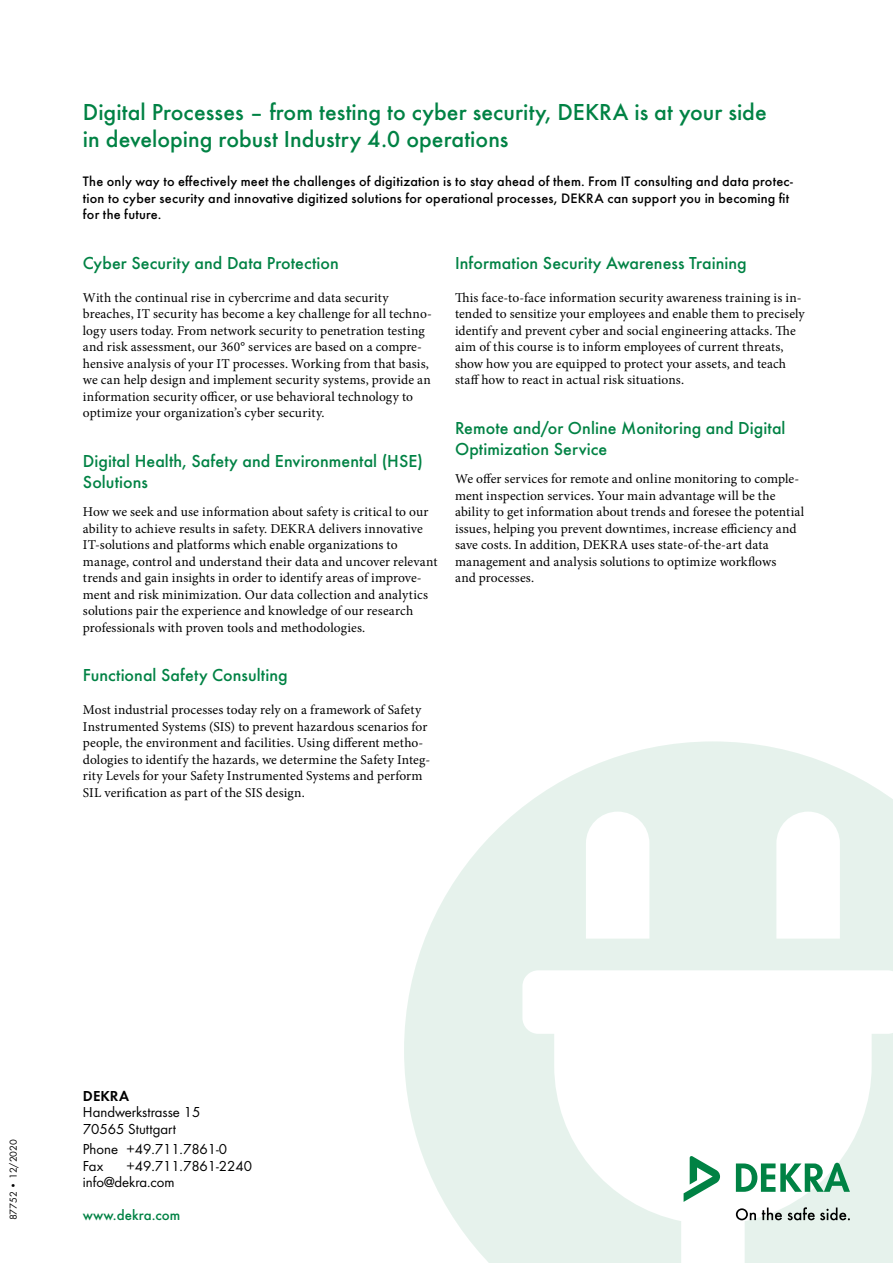
<style>
.page{position:relative;width:893px;height:1263px;background:#fff}
.page>*{position:absolute;margin:0;border:0;box-sizing:border-box;transform-origin:0 0}
.t1{font:500 24px/27px "Futura";color:#008244}
.t2{font:500 18px/21px "Futura";letter-spacing:.005em;color:#008244}
.t3{font:15px/16.5px "Futura Boo";color:#000}
.t4{font:500 15px "Futura";color:#008244}
.t5{font:15px "Futura Dem";color:#000}
.t6{font:500 14.25px/16.5px "Futura";letter-spacing:.015em;color:#000}
.t7{font:13.5px/16.5px "Minion Pro";letter-spacing:.01em;color:#000}
.t8{font:10.5px "Futura Boo";color:#000}
</style>
<div class="page">
<svg style="left:404px;top:741px;width:489px;height:522px;fill:#e6f2ec"></svg>
<svg style="left:522px;top:812px;width:371px;height:451px"></svg>
<svg style="left:736px;top:1163px;width:114px;height:29px"></svg>
<svg style="left:684px;top:1156px;width:36px;height:46px"></svg>
<svg style="left:736px;top:1208px;width:20px;height:12px"></svg>
<svg style="left:762px;top:1207px;width:88px;height:13px"></svg>
<h1 class="t1" style="left:83px;top:96px;width:685px">Digital Processes – from testing to cyber security, DEKRA is at your side in developing robust Industry 4.0 operations</h1>
<p class="t6" style="left:83px;top:172px;width:712px">The only way to effectively meet the challenges of digitization is to stay ahead of them. From IT consulting and data protec&shy;tion to cyber security and innovative digitized solutions for operational processes, DEKRA can support you in becoming fit for the future.</p>
<h2 class="t2" style="left:83px;top:250px;width:257px">Cyber Security and Data Protection</h2>
<p class="t7" style="left:83px;top:289px;width:350px">With the continual rise in cybercrime and data security breaches, IT security has become a key challenge for all techno&shy;logy users today. From network security to penetration testing and risk assessment, our 360° services are based on a compre&shy;hensive analysis of your IT processes. Working from that basis, we can help design and implement security systems, provide an information security officer, or use behavioral technology to optimize your organization’s cyber security.</p>
<h2 class="t2" style="left:83px;top:448px;width:342px">Digital Health, Safety and Environmental (HSE)<br>Solutions</h2>
<p class="t7" style="left:83px;top:504px;width:356px">How we seek and use information about safety is critical to our ability to achieve results in safety. DEKRA delivers innovative IT-solutions and platforms which enable organizations to manage, control and understand their data and uncover relevant trends and gain insights in order to identify areas of improve&shy;ment and risk minimization. Our data collection and analytics solutions pair the experience and knowledge of our research professionals with proven tools and methodologies.</p>
<h2 class="t2" style="left:83px;top:663px;width:206px">Functional Safety Consulting</h2>
<p class="t7" style="left:83px;top:702px;width:349px">Most industrial processes today rely on a framework of Safety Instrumented Systems (SIS) to prevent hazardous scenarios for people, the environment and facilities. Using different metho&shy;dologies to identify the hazards, we determine the Safety Integ&shy;rity Levels for your Safety Instrumented Systems and perform SIL verification as part of the SIS design.</p>
<h2 class="t2" style="left:455px;top:250px;width:293px">Information Security Awareness Training</h2>
<p class="t7" style="left:455px;top:289px;width:351px">This face-to-face information security awareness training is in&shy;tended to sensitize your employees and enable them to precisely identify and prevent cyber and social engineering attacks. The aim of this course is to inform employees of current threats, show how you are equipped to protect your assets, and teach staff how to react in actual risk situations.</p>
<h2 class="t2" style="left:455px;top:415px;width:332px">Remote and/or Online Monitoring and Digital<br>Optimization Service</h2>
<p class="t7" style="left:455px;top:471px;width:351px">We offer services for remote and online monitoring to comple&shy;ment inspection services. Your main advantage will be the ability to get information about trends and foresee the potential issues, helping you prevent downtimes, increase efficiency and save costs. In addition, DEKRA uses state-of-the-art data management and analysis solutions to optimize workflows<br>and processes.</p>
<p class="t8" style="left:6px;top:1220px;width:83px;rotate:-90deg">87752 • 12/2020</p>
<p class="t5" style="left:83px;top:1085px;width:48px">DEKRA</p>
<p class="t3" style="left:83px;top:1103px;width:119px">Handwerkstrasse 15<br>70565 Stuttgart</p>
<p class="t3" style="left:83px;top:1140px;width:146px">Phone +49.711.7861-0<br>Fax</p>
<p class="t3" style="left:83px;top:1157px;width:171px;text-indent:44px">+49.711.7861-2240 info@dekra.com</p>
<p class="t4" style="left:83px;top:1204px;width:99px">www.dekra.com</p>
</div>
